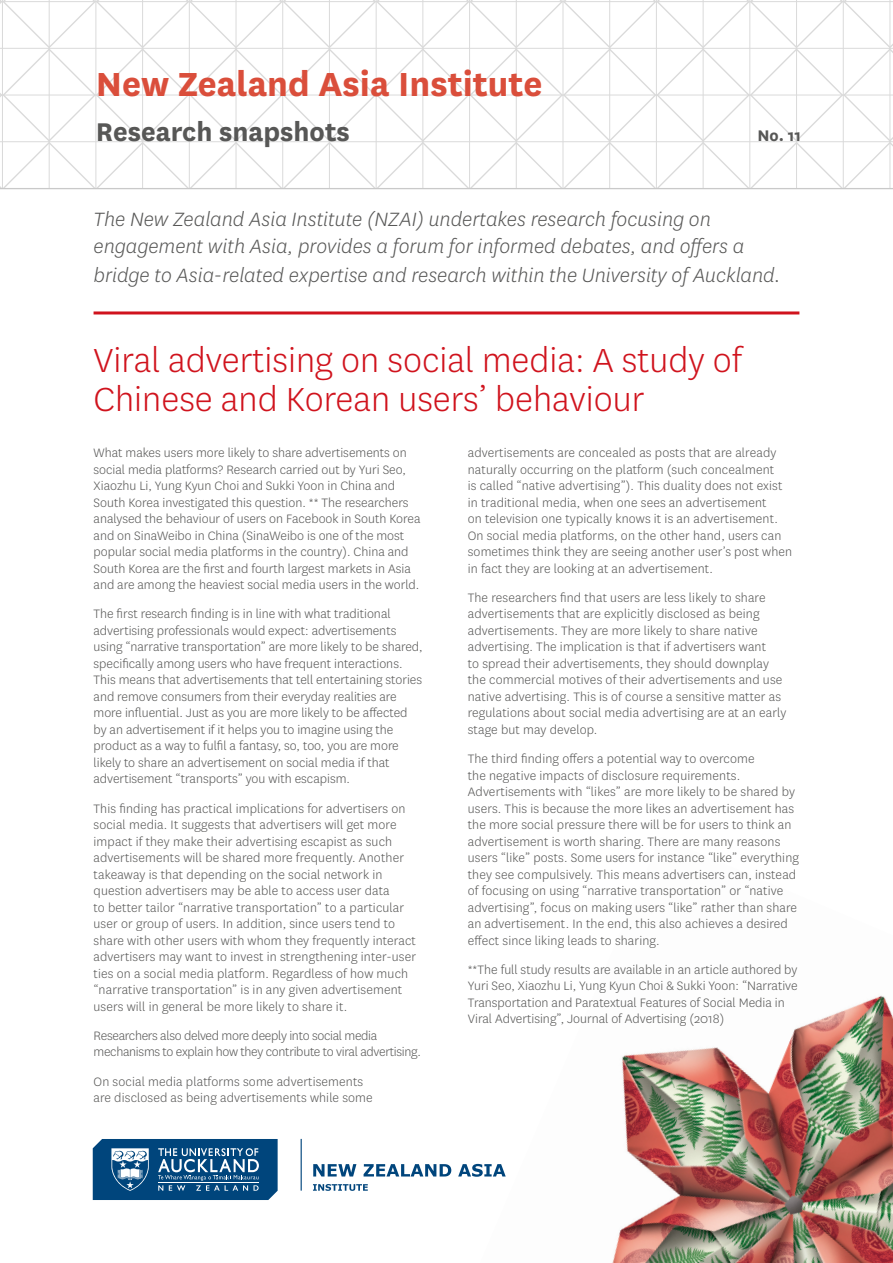
<style>
.page{position:relative;width:893px;height:1263px;background:#fff}
.page>*{position:absolute;margin:0;border:0;box-sizing:border-box;transform-origin:0 0}
.t1{font:300 39px/39px "National";color:#d0131d}
.t2{font:700 39px "National";color:#da4e3b}
.t3{font:700 30px "National";color:#575756}
.t4{font:italic 300 22.5px/27.9px "National";color:#575756}
.t5{font:700 18px "National";color:#575756}
.t6{font:300 14.25px/16.5px "National";letter-spacing:.01em;color:#575756}
.t7{font:300 14.25px/16.5px "National";letter-spacing:-.02em;color:#575756}
.s1{font-size:24px}
</style>
<div class="page">
<img style="left:612px;top:995px;width:281px;height:268px">
<svg style="left:0;top:0;width:893px;height:189px"></svg>
<hr style="left:94px;top:311px;width:705px;height:3px;background:#d0131d">
<svg style="left:93px;top:1139px;width:185px;height:61px;background:#2b6492"></svg>
<hr style="left:301px;top:1139px;width:1px;height:51px;background:#00457c">
<svg style="left:313px;top:1164px;width:43px;height:12px"></svg>
<svg style="left:364px;top:1164px;width:87px;height:12px"></svg>
<svg style="left:458px;top:1164px;width:48px;height:13px"></svg>
<svg style="left:313px;top:1184px;width:55px;height:7px"></svg>
<h1 class="t2" style="left:96px;top:57px;width:448px">New Zealand Asia Institute</h1>
<h2 class="t3" style="left:96px;top:110px;width:256px">Research snapshots</h2>
<p class="t5" style="left:757px;top:122px;width:45px">No. 11</p>
<h3 class="t4" style="left:94px;top:205px;width:689px">The New Zealand Asia Institute (NZAI) undertakes research focusing on engagement with Asia, provides a forum for informed debates, and offers a bridge to Asia-related expertise and research within the University of Auckland<span class="s1">.</span></h3>
<h1 class="t1" style="left:94px;top:339px;width:650px">Viral advertising on social media: A study of<br>Chinese and Korean users’ behaviour</h1>
<p class="t6" style="left:94px;top:444px;width:328px">What makes users more likely to share advertisements on social media platforms? Research carried out by Yuri Seo, Xiaozhu Li, Yung Kyun Choi and Sukki Yoon in China and South Korea investigated this question. ** The researchers analysed the behaviour of users on Facebook in South Korea and on SinaWeibo in China (SinaWeibo is one of the most popular social media platforms in the country). China and South Korea are the first and fourth largest markets in Asia and are among the heaviest social media users in the world.</p>
<p class="t6" style="left:94px;top:605px;width:331px">The first research finding is in line with what traditional advertising professionals would expect: advertisements using “narrative transportation” are more likely to be shared, specifically among users who have frequent interactions.<br>This means that advertisements that tell entertaining stories and remove consumers from their everyday realities are more influential. Just as you are more likely to be affected by an advertisement if it helps you to imagine using the product as a way to fulfil a fantasy, so, too, you are more likely to share an advertisement on social media if that advertisement “transports” you with escapism.</p>
<p class="t6" style="left:94px;top:799px;width:324px">This finding has practical implications for advertisers on social media. It suggests that advertisers will get more impact if they make their advertising escapist as such advertisements will be shared more frequently. Another takeaway is that depending on the social network in question advertisers may be able to access user data<br>to better tailor “narrative transportation” to a particular user or group of users. In addition, since users tend to share with other users with whom they frequently interact advertisers may want to invest in strengthening inter-user ties on a social media platform. Regardless of how much “narrative transportation” is in any given advertisement users will in general be more likely to share it.</p>
<p class="t7" style="left:94px;top:1027px;width:329px">Researchers also delved more deeply into social media mechanisms to explain how they contribute to viral advertising.</p>
<p class="t6" style="left:94px;top:1073px;width:281px">On social media platforms some advertisements are disclosed as being advertisements while some</p>
<p class="t6" style="left:468px;top:444px;width:326px">advertisements are concealed as posts that are already naturally occurring on the platform (such concealment<br>is called “native advertising”). This duality does not exist in traditional media, when one sees an advertisement<br>on television one typically knows it is an advertisement.<br>On social media platforms, on the other hand, users can sometimes think they are seeing another user’s post when in fact they are looking at an advertisement.</p>
<p class="t6" style="left:468px;top:589px;width:320px">The researchers find that users are less likely to share advertisements that are explicitly disclosed as being advertisements. They are more likely to share native advertising. The implication is that if advertisers want<br>to spread their advertisements, they should downplay the commercial motives of their advertisements and use native advertising. This is of course a sensitive matter as regulations about social media advertising are at an early stage but may develop.</p>
<p class="t6" style="left:468px;top:750px;width:333px">The third finding offers a potential way to overcome<br>the negative impacts of disclosure requirements.<br>Advertisements with “likes” are more likely to be shared by users. This is because the more likes an advertisement has the more social pressure there will be for users to think an advertisement is worth sharing. There are many reasons users “like” posts. Some users for instance “like” everything they see compulsively. This means advertisers can, instead of focusing on using “narrative transportation” or “native advertising”, focus on making users “like” rather than share an advertisement. In the end, this also achieves a desired effect since liking leads to sharing.</p>
<p class="t6" style="left:468px;top:961px;width:331px">**The full study results are available in an article authored by Yuri Seo, Xiaozhu Li, Yung Kyun Choi &amp; Sukki Yoon: “Narrative Transportation and Paratextual Features of Social Media in Viral Advertising”, Journal of Advertising (2018)</p>
</div>
